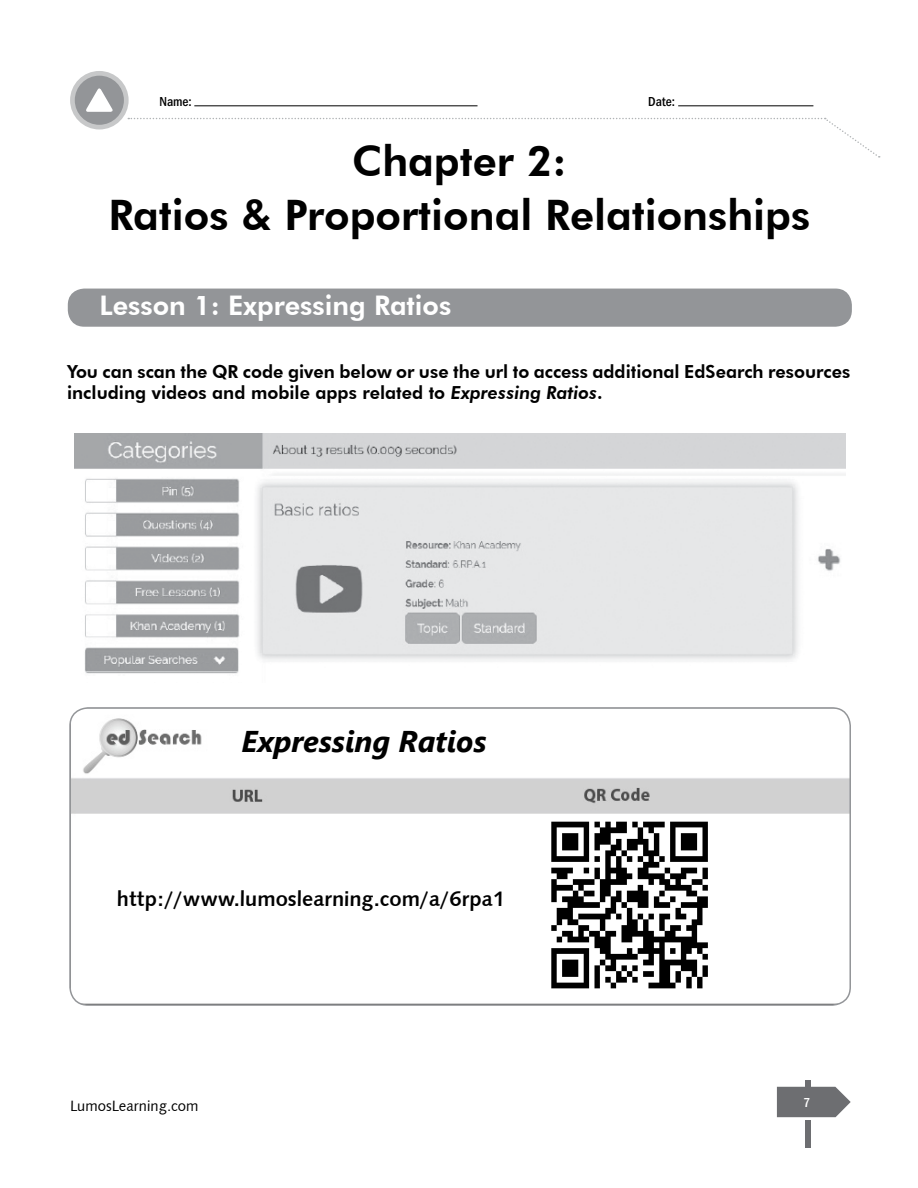
<style>
.page{position:relative;width:918px;height:1188px;background:#fff}
.page>*{position:absolute;margin:0;border:0;box-sizing:border-box;transform-origin:0 0}
.t1{font:800 42px/54px "Futura BT";color:#000;text-align:center}
.t2{font:italic 700 30px "Segoe UI";color:#000}
.t3{font:800 27px "Futura BT";color:#fff}
.t4{font:21px "Humanist 531 BT Bold A";color:#000}
.t5{font:800 18px/21px "Futura BT";color:#000}
.t6{font:15px "Humanist 531 BT Roman A";color:#000}
.t7{font:500 condensed 13.5px "ITC Franklin Gothic Std";color:#000}
.t8{font:500 condensed 13.5px "ITC Franklin Gothic Std";color:#fff}
.s1{font-style:italic}
</style>
<div class="page">
<div style="left:70px;top:71px;width:59px;height:58px;background:#c7c8c9;border-radius:50%"></div>
<div style="left:75px;top:76px;width:49px;height:49px;background:#939598;border-radius:50%"></div>
<svg style="left:86px;top:88px;width:27px;height:24px"></svg>
<svg style="left:128px;top:118px;width:752px;height:40px"></svg>
<div style="left:805px;top:1120px;width:6px;height:28px;background:#6d6e71"></div>
<div style="left:805px;top:1080px;width:6px;height:13px;background:#6d6e71"></div>
<svg style="left:777px;top:1087px;width:74px;height:30px;background:#7c7d7f"></svg>
<hr style="left:194px;top:106px;width:284px;height:1px;background:#000">
<hr style="left:678px;top:106px;width:135px;height:1px;background:#000">
<div style="left:68px;top:289px;width:784px;height:38px;background:#939598;border-radius:16px"></div>
<img style="left:74px;top:434px;width:772px;height:240px">
<img style="left:70px;top:708px;width:780px;height:297px">
<div style="left:69px;top:707px;width:782px;height:299px;border:2px solid #939598;border-radius:18px"></div>
<img style="left:547px;top:817px;width:167px;height:177px">
<p class="t7" style="left:159px;top:94px;width:34px">Name:</p>
<p class="t7" style="left:648px;top:94px;width:28px">Date:</p>
<h1 class="t1" style="left:109px;top:134px;width:703px">Chapter 2:<br>Ratios &amp; Proportional Relationships</h1>
<h3 class="t3" style="left:99px;top:289px;width:353px">Lesson 1: Expressing Ratios</h3>
<p class="t5" style="left:67px;top:361px;width:785px">You can scan the QR code given below or use the url to access additional EdSearch resources including videos and mobile apps related to <span class="s1">Expressing Ratios</span>.</p>
<h2 class="t2" style="left:241px;top:713px;width:247px">Expressing Ratios</h2>
<p class="t4" style="left:117px;top:886px;width:390px">http://www.lumoslearning.com/a/6rpa1</p>
<p class="t6" style="left:70px;top:1096px;width:130px">LumosLearning.com</p>
<p class="t8" style="left:804px;top:1095px;width:8px">7</p>
</div>
